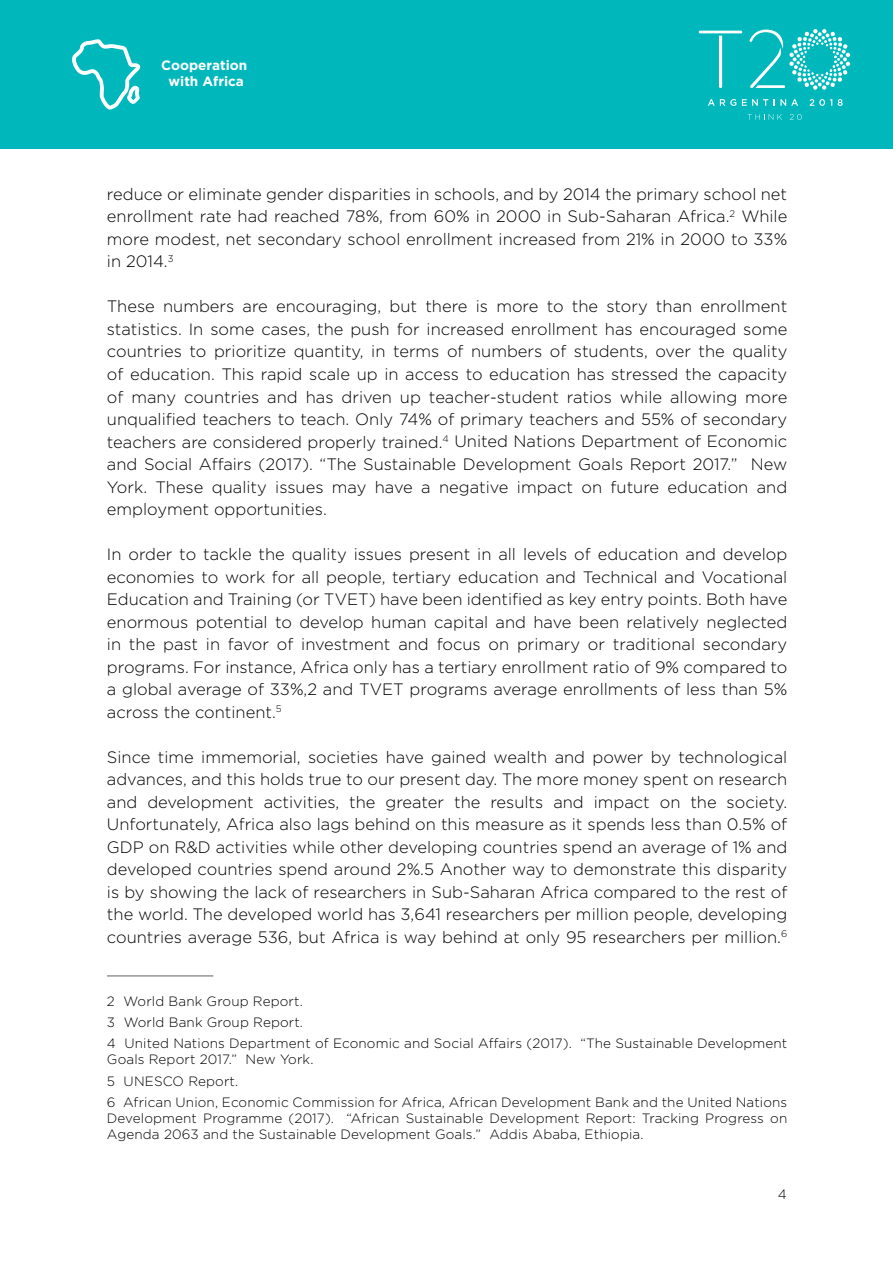
<style>
.page{position:relative;width:893px;height:1263px;background:#fff}
.page>*{position:absolute;margin:0;border:0;box-sizing:border-box;transform-origin:0 0}
.t1{font:300 16.5px/22.5px "Gotham";color:#000;text-align:justify}
.t2{font:300 13.5px/21.3px "Gotham";letter-spacing:.01em;color:#000}
.t3{font:700 13.5px/16.2px "Gotham";color:#fff;text-align:center}
</style>
<div class="page">
<hr style="left:107px;top:975px;width:106px;height:2px;background:#939598">
<div style="left:0;top:0;width:893px;height:149px;background:#00b8bc"></div>
<svg style="left:749px;top:29px;width:101px;height:61px"></svg>
<svg style="left:708px;top:99px;width:28px;height:7px"></svg>
<svg style="left:742px;top:99px;width:26px;height:7px"></svg>
<svg style="left:774px;top:99px;width:24px;height:7px"></svg>
<svg style="left:810px;top:99px;width:22px;height:7px"></svg>
<svg style="left:838px;top:99px;width:5px;height:7px"></svg>
<svg style="left:699px;top:31px;width:43px;height:57px"></svg>
<svg style="left:748px;top:114px;width:34px;height:6px"></svg>
<svg style="left:790px;top:114px;width:12px;height:6px"></svg>
<svg style="left:72px;top:39px;width:69px;height:71px"></svg>
<p class="t3" style="left:161px;top:57px;width:88px">Cooperation with Africa</p>
<p class="t1" style="left:107px;top:182px;width:682px">reduce or eliminate gender disparities in schools, and by 2014 the primary school net enrollment rate had reached 78%, from 60% in 2000 in Sub-Saharan Africa.<sup>2</sup> While more modest, net secondary school enrollment increased from 21% in 2000 to 33% in 2014.<sup>3</sup></p>
<p class="t1" style="left:107px;top:295px;width:682px">These numbers are encouraging, but there is more to the story than enrollment statistics. In some cases, the push for increased enrollment has encouraged some countries to prioritize quantity, in terms of numbers of students, over the quality of education. This rapid scale up in access to education has stressed the capacity of many countries and has driven up teacher-student ratios while allowing more unqualified teachers to teach. Only 74% of primary teachers and 55% of secondary teachers are considered properly trained.<sup>4</sup> United Nations Department of Economic and Social Affairs (2017). “The Sustainable Development Goals Report 2017.” New York. These quality issues may have a negative impact on future education and employment opportunities.</p>
<p class="t1" style="left:107px;top:542px;width:682px">In order to tackle the quality issues present in all levels of education and develop economies to work for all people, tertiary education and Technical and Vocational Education and Training (or TVET) have been identified as key entry points. Both have enormous potential to develop human capital and have been relatively neglected in the past in favor of investment and focus on primary or traditional secondary programs. For instance, Africa only has a tertiary enrollment ratio of 9% compared to a global average of 33%,2 and TVET programs average enrollments of less than 5% across the continent.<sup>5</sup></p>
<p class="t1" style="left:107px;top:745px;width:682px">Since time immemorial, societies have gained wealth and power by technological advances, and this holds true to our present day. The more money spent on research and development activities, the greater the results and impact on the society.<br>Unfortunately, Africa also lags behind on this measure as it spends less than 0.5% of GDP on R&amp;D activities while other developing countries spend an average of 1% and developed countries spend around 2%.5 Another way to demonstrate this disparity is by showing the lack of researchers in Sub-Saharan Africa compared to the rest of the world. The developed world has 3,641 researchers per million people, developing countries average 536, but Africa is way behind at only 95 researchers per million.<sup>6</sup></p>
<p class="t2" style="left:107px;top:990px;width:682px">2 World Bank Group Report.<br>3 World Bank Group Report.<br>4 United Nations Department of Economic and Social Affairs (2017). “The Sustainable Development</p>
<p class="t2" style="left:107px;top:1048px;width:682px">Goals Report 2017.” New York.<br>5 UNESCO Report.<br>6 African Union, Economic Commission for Africa, African Development Bank and the United Nations</p>
<p class="t2" style="left:107px;top:1110px;width:682px;line-height:16.2px">Development Programme (2017). “African Sustainable Development Report: Tracking Progress on<br>Agenda 2063 and the Sustainable Development Goals.” Addis Ababa, Ethiopia.</p>
<p class="t2" style="left:778px;top:1183px;width:10px">4</p>
</div>
